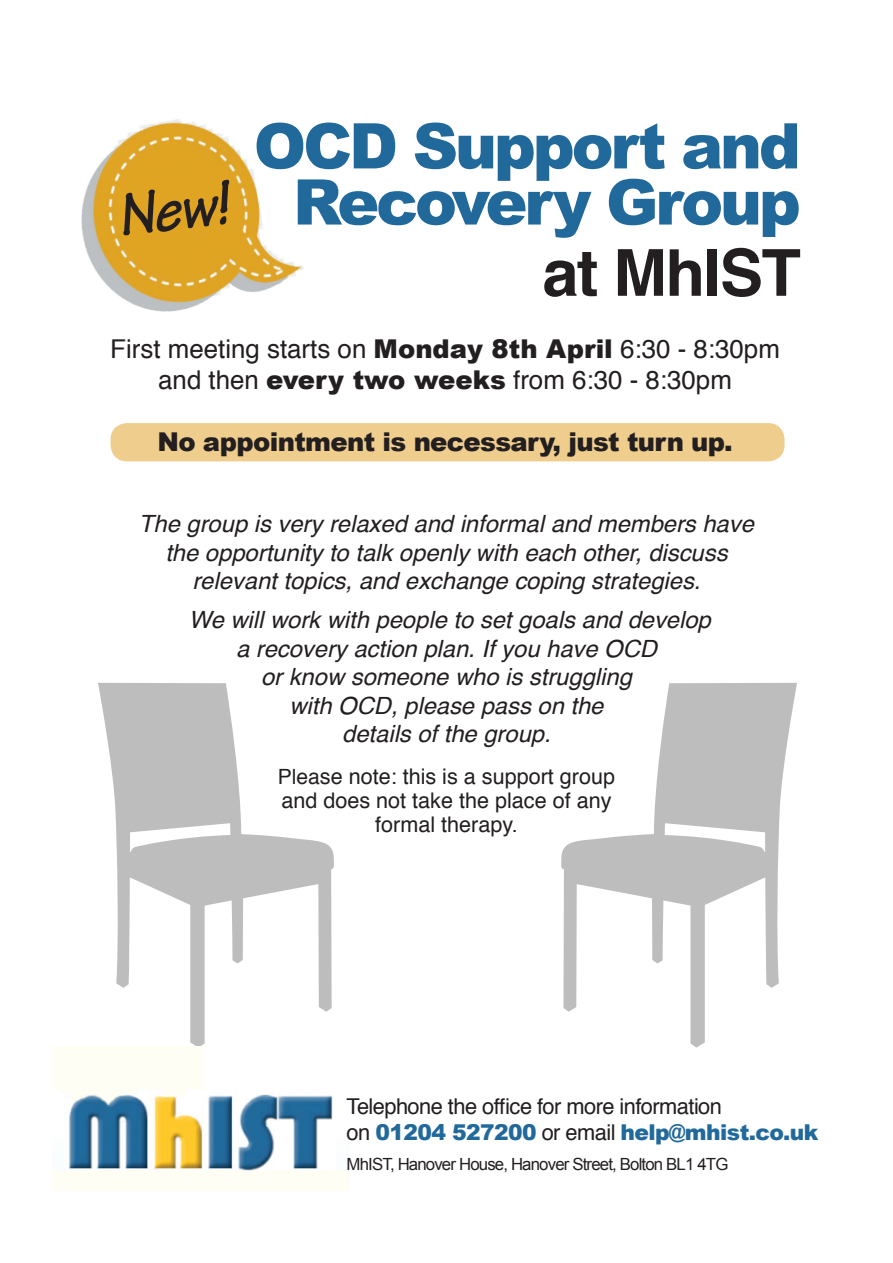
<style>
.page{position:relative;width:893px;height:1263px;background:#fff}
.page>*{position:absolute;margin:0;border:0;box-sizing:border-box;transform-origin:0 0}
.t1{font:700 64.8px "Helvetica";letter-spacing:-.025em;color:#231f20}
.t2{font:italic 700 64.5px "Tekton Pro";color:#231f20}
.t3{font:900 63px/56.1px "Arial";letter-spacing:-.05em;color:#21699b;text-align:right}
.t4{font:25.95px/31px "Helvetica";color:#231f20;text-align:center}
.t5{font:900 25.95px "Arial";letter-spacing:-.025em;color:#231f20}
.t6{font:italic 23.7px/28.5px "Helvetica";color:#231f20;text-align:center}
.t7{font:21.75px/26.2px "Helvetica";letter-spacing:-.025em;color:#231f20}
.t8{font:21.6px/24px "Helvetica";color:#231f20;text-align:center}
.t9{font:16.8px "Arial";letter-spacing:-.05em;color:#231f20}
.s1{font-family:"Arial";font-weight:900}
.s2{font-size:21px}
.s3{font-family:"Arial";font-weight:900;color:#21699b}
</style>
<div class="page">
<div style="left:111px;top:423px;width:673px;height:38px;background:#efcd8d;border-radius:16px"></div>
<img style="left:81px;top:119px;width:222px;height:193px">
<svg style="left:98px;top:683px;width:236px;height:363px"></svg>
<svg style="left:561px;top:683px;width:236px;height:365px"></svg>
<img style="left:53px;top:1088px;width:297px;height:85px">
<p class="t2" style="left:114px;top:177px;width:112px;rotate:-6deg">New!</p>
<p class="t3" style="left:254px;top:116px;width:549px">OCD Support and<br>Recovery Group</p>
<p class="t1" style="left:542px;top:221px;width:260px">at MhIST</p>
<p class="t4" style="left:110px;top:334px;width:671px">First meeting starts on <span class="s1">Monday 8th April</span> 6:30 - 8:30pm and then <span class="s1">every two weeks</span> from 6:30 - 8:30pm</p>
<p class="t5" style="left:157px;top:423px;width:577px">No appointment is necessary, just turn up.</p>
<p class="t6" style="left:139px;top:510px;width:616px">The group is very relaxed and informal and members have the opportunity to talk openly with each other, discuss relevant topics, and exchange coping strategies.</p>
<p class="t6" style="left:189px;top:606px;width:524px">We will work with people to set goals and develop a recovery action plan. If you have OCD<br>or know someone who is struggling<br>with OCD, please pass on the<br>details of the group.</p>
<p class="t8" style="left:278px;top:765px;width:339px"><span class="s2">Plea</span>se note: this is a support group and does not take the place of any formal therapy.</p>
<p class="t7" style="left:347px;top:1093px;width:473px">Telephone the office for more information<br>on <span class="s3">01204 527200</span> or email <span class="s3">help@mhist.co.uk</span></p>
<p class="t9" style="left:347px;top:1153px;width:383px">MhIST, Hanover House, Hanover Street, Bolton BL1 4TG</p>
</div>
